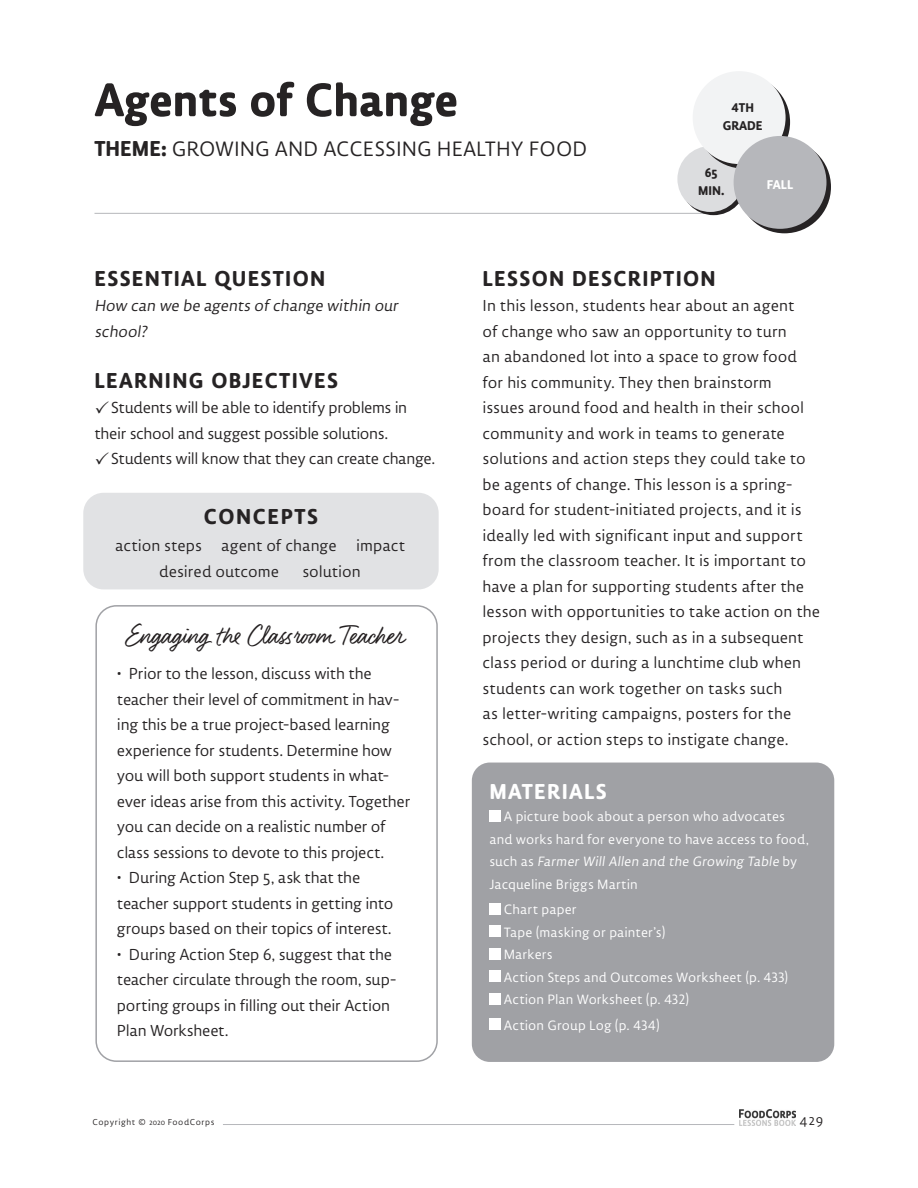
<style>
.page{position:relative;width:918px;height:1188px;background:#fff}
.page>*{position:absolute;margin:0;border:0;box-sizing:border-box;transform-origin:0 0}
.t1{font:700 55.5px "Lemon Sans Rnd";color:#262324}
.t2{font:30px "Felt That";color:#231f20}
.SUBTITLE{font:700 25.5px "Lemon Sans Rnd";letter-spacing:.05em;color:#262324}
.t3{font:25.5px "Lemon Sans Rnd S Light";color:#262324}
.SUBTITLE-2{font:700 25.5px "Lemon Sans Rnd";letter-spacing:.05em;color:#fff}
.Body_Copy_REGULAR{font:19.5px/25.5px "Lemon Sans Rnd S Light";letter-spacing:-.01em;color:#262324}
.t4{font:16.5px/22.5px "Lemon Sans Rnd S Light";color:#fff}
.t5{font:16.5px "Lemon Sans Rnd S Light";color:#262324}
.t6{font:700 15px "Lemon Sans Rnd";color:#262324}
.t7{font:700 15px "Lemon Sans Rnd";color:#fff}
.t8{font:10.5px "Lemon Sans Rnd S Light";letter-spacing:.05em;color:#262324}
.s1{font-family:"Lemon Sans Rnd";font-weight:700}
.s2{font-size:9px}
</style>
<div class="page">
<hr style="left:223px;top:1124px;width:511px;height:1px;background:#b6b7bb">
<img style="left:740px;top:1110px;width:56px;height:15px">
<div style="left:472px;top:763px;width:362px;height:299px;background:#a0a1a5;border-radius:18px"></div>
<hr style="left:94px;top:213px;width:616px;height:1px;background:#b6b7bb">
<svg style="left:681px;top:149px;width:66px;height:66px"></svg>
<div style="left:677px;top:146px;width:66px;height:66px;background:#dcdddf;border-radius:50%"></div>
<svg style="left:697px;top:76px;width:93px;height:93px"></svg>
<svg style="left:738px;top:140px;width:93px;height:93px"></svg>
<div style="left:693px;top:71px;width:93px;height:93px;background:#f2f3f4;border-radius:50%"></div>
<div style="left:734px;top:136px;width:92px;height:93px;background:#b6b7bb;border-radius:50%"></div>
<div style="left:489px;top:810px;width:12px;height:11px;background:#fff"></div>
<div style="left:489px;top:903px;width:12px;height:11px;background:#fff"></div>
<div style="left:489px;top:925px;width:12px;height:12px;background:#fff"></div>
<div style="left:489px;top:948px;width:12px;height:11px;background:#fff"></div>
<div style="left:489px;top:970px;width:12px;height:12px;background:#fff"></div>
<div style="left:489px;top:993px;width:12px;height:11px;background:#fff"></div>
<div style="left:489px;top:1018px;width:12px;height:12px;background:#fff"></div>
<div style="left:95px;top:605px;width:343px;height:457px;border:2px solid #a0a1a5;border-radius:20px"></div>
<div style="left:83px;top:493px;width:356px;height:96px;background:#e1e2e4;border-radius:20px"></div>
<p class="t1" style="left:94px;top:67px;width:365px">Agents of Change</p>
<p class="t3" style="left:94px;top:135px;width:494px"><span class="s1">THEME:</span> GROWING AND ACCESSING HEALTHY FOOD</p>
<p class="t6" style="left:732px;top:98px;width:24px">4TH</p>
<p class="t6" style="left:723px;top:116px;width:42px">GRADE</p>
<p class="t6" style="left:705px;top:164px;width:14px">65</p>
<p class="t6" style="left:698px;top:182px;width:28px">MIN.</p>
<p class="t7" style="left:767px;top:176px;width:28px">FALL</p>
<p class="SUBTITLE" style="left:94px;top:263px;width:232px">ESSENTIAL QUESTION</p>
<p class="Body_Copy_REGULAR" style="left:94px;top:293px;width:309px">How can we be agents ofchange within our school?</p>
<p class="SUBTITLE" style="left:94px;top:365px;width:245px">LEARNING OBJECTIVES</p>
<p class="Body_Copy_REGULAR" style="left:94px;top:395px;width:314px;text-indent:16px">Students will be able to identify problems in their school and suggest possible solutions.</p>
<p class="Body_Copy_REGULAR" style="left:111px;top:446px;width:326px">Students will know that they can create change.</p>
<p class="SUBTITLE" style="left:204px;top:502px;width:116px">CONCEPTS</p>
<p class="Body_Copy_REGULAR" style="left:115px;top:533px;width:292px">action steps agent of change impact</p>
<p class="Body_Copy_REGULAR" style="left:159px;top:558px;width:203px">desired outcome solution</p>
<p class="t2" style="left:126px;top:617px;width:282px">Engaging the Classroom Teacher</p>
<p class="Body_Copy_REGULAR" style="left:117px;top:661px;width:295px">• Prior to the lesson, discuss with the teacher their level of commitment in hav&shy;ing this be a true project-based learning experience for students. Determine how you will both support students in what&shy;ever ideas arise from this activity. Together you can decide on a realistic number of class sessions to devote to this project.</p>
<p class="Body_Copy_REGULAR" style="left:117px;top:865px;width:278px">• During Action Step 5, ask that the teacher support students in getting into groups based on their topics of interest.</p>
<p class="Body_Copy_REGULAR" style="left:117px;top:941px;width:281px">• During Action Step 6, suggest that the teacher circulate through the room, sup&shy;porting groups in filling out their Action Plan Worksheet.</p>
<p class="SUBTITLE" style="left:483px;top:263px;width:235px">LESSON DESCRIPTION</p>
<p class="Body_Copy_REGULAR" style="left:483px;top:293px;width:339px">In this lesson, students hear about an agent<br>of change who saw an opportunity to turn<br>an abandoned lot into a space to grow food for his community. They then brainstorm<br>issues around food and health in their school community and work in teams to generate solutions and action steps they could take to be agents of change. This lesson is a spring&shy;board for student-initiated projects, and it is ideally led with significant input and support from the classroom teacher. It is important to have a plan for supporting students after the lesson with opportunities to take action on the projects they design, such as in a subsequent class period or during a lunchtime club when students can work together on tasks such<br>as letter-writing campaigns, posters for the school, or action steps to instigate change.</p>
<p class="SUBTITLE-2" style="left:489px;top:776px;width:119px">MATERIALS</p>
<p class="t4" style="left:489px;top:805px;width:321px;text-indent:14px">A picture book about a person who advocates and works hard for everyone to have access to food, such a s Farmer WillAllen and the Growing Table by Jacqueline Briggs Martin</p>
<p class="t4" style="left:504px;top:898px;width:74px">Chart paper</p>
<p class="t4" style="left:504px;top:921px;width:163px">Tape (masking or painter’s)</p>
<p class="t4" style="left:504px;top:943px;width:50px">Markers</p>
<p class="t4" style="left:504px;top:966px;width:286px">Action Steps and Outcomes Worksheet (p. 433)</p>
<p class="t4" style="left:504px;top:988px;width:187px">Action Plan Worksheet (p. 432)</p>
<p class="t4" style="left:504px;top:1014px;width:157px">Action Group Log (p. 434)</p>
<p class="t8" style="left:92px;top:1116px;width:124px">Copyright © <span class="s2">2020</span> FoodCorps</p>
<p class="t5" style="left:799px;top:1112px;width:25px">429</p>
</div>
